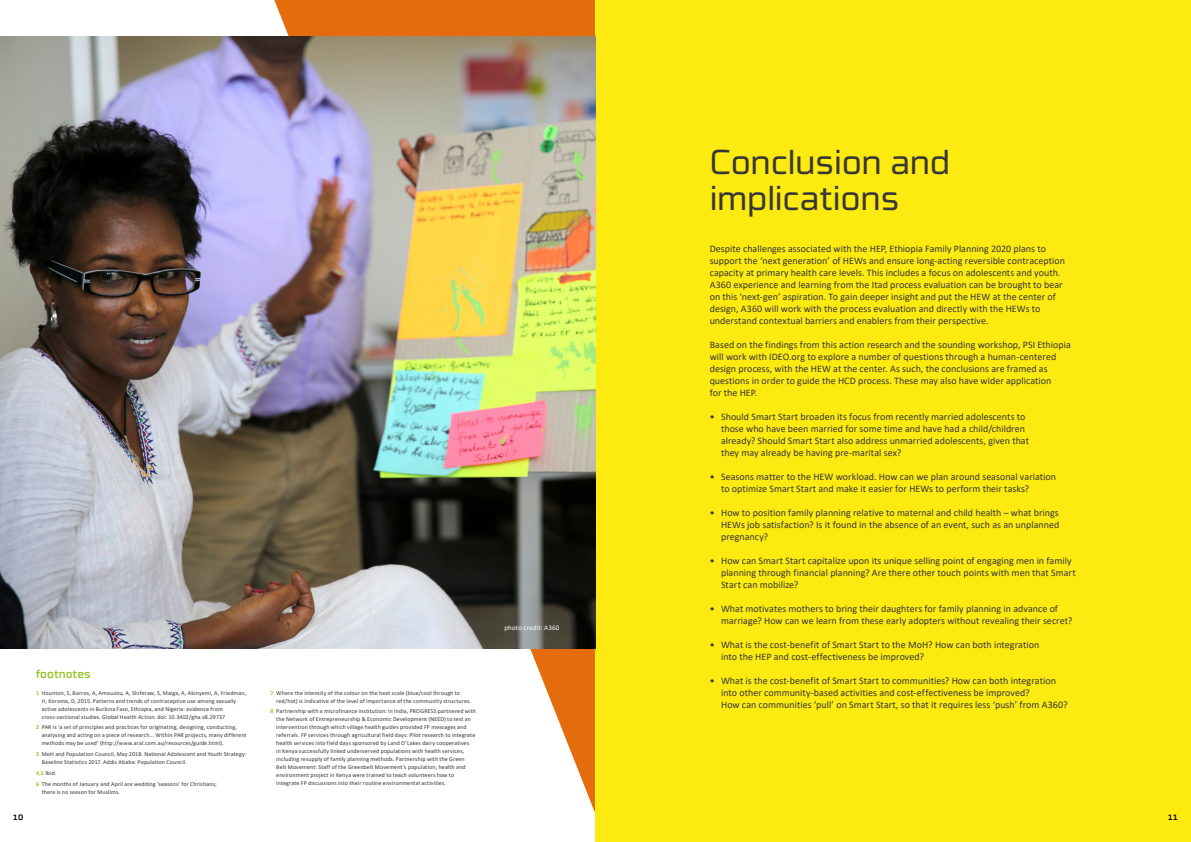
<style>
.page{position:relative;width:1191px;height:842px;background:#fff}
.page>*{position:absolute;margin:0;border:0;box-sizing:border-box;transform-origin:0 0}
.t1{font:300 35px/36px "Cube OT";letter-spacing:-.01em;color:#373636}
.t2{font:12px "Cube OT";letter-spacing:.015em;color:#95c11f}
.t3{font:10px/12px "Calibri";color:#373636}
.t4{font:700 8px "Cube OT";color:#000}
.t5{font:7px "Calibri";letter-spacing:.015em;color:#fff}
.t6{font:6px/8px "Calibri";letter-spacing:.02em;color:#373636}
.s1{font-weight:700;color:#95c11f}
</style>
<div class="page">
<svg style="left:274px;top:0;width:321px;height:813px"></svg>
<div style="left:595px;top:0;width:596px;height:842px;background:#fcea10"></div>
<img style="left:0;top:36px;width:595px;height:612px">
<p class="t2" style="left:36px;top:667px;width:56px">footnotes</p>
<p class="t6" style="left:42px;top:688px;width:206px;text-indent:-6px"><span class="s1">1</span> Hounton, S, Barros, A, Amouzou, A, Shiferaw, S, Maiga, A, Akinyemi, A, Friedman, H, Koroma, D, 2015. Patterns and trends of contraceptive use among sexually active adolescents in Burkina Faso, Ethiopia, and Nigeria: evidence from cross-sectional studies. Global Health Action. doi: 10.3402/gha.v8.29737</p>
<p class="t6" style="left:42px;top:723px;width:206px;text-indent:-6px"><span class="s1">2</span> PAR is ‘a set of principles and practices for originating, designing, conducting, analysing and acting on a piece of research... Within PAR projects, many different methods may be used’ (http://www.aral.com.au/resources/guide.html).</p>
<p class="t6" style="left:42px;top:750px;width:206px;text-indent:-6px"><span class="s1">3</span> MoH and Population Council, May 2018. National Adolescent and Youth Strategy:<br>Baseline Statistics 2017. Addis Ababa: Population Council.</p>
<p class="t6" style="left:36px;top:767px;width:182px;line-height:10.8px"><span class="s1">4,5</span> Ibid.<br><span class="s1">6</span> The months of January and April are wedding ‘seasons’ for Christians;</p>
<p class="t6" style="left:42px;top:788px;width:80px">there is no season for Muslims.</p>
<p class="t6" style="left:276px;top:688px;width:196px;text-indent:-6px"><span class="s1">7</span> Where the intensity of the colour on the heat scale (blue/cool through to red/hot) is indicative of the level of importance of the community structures.</p>
<p class="t6" style="left:276px;top:707px;width:201px;text-indent:-6px"><span class="s1">8</span> Partnership with a microfinance institution: In India, PROGRESS partnered with the Network of Entrepreneurship &amp; Economic Development (NEED) to test an intervention through which village health guides provided FP messages and referrals. FP services through agricultural field days: Pilot research to integrate health services into field days sponsored by Land O’Lakes dairy cooperatives<br>in Kenya successfully linked underserved populations with health services, including resupply of family planning methods. Partnership with the Green Belt Movement: Staff of the Greenbelt Movement’s population, health and environment project in Kenya were trained to teach volunteers how to integrate FP discussions into their routine environmental activities.</p>
<p class="t5" style="left:504px;top:623px;width:56px">photo credit: A360</p>
<h1 class="t1" style="left:709px;top:144px;width:242px">Conclusion and implications</h1>
<p class="t3" style="left:709px;top:242px;width:357px">Despite challenges associated with the HEP, Ethiopia Family Planning 2020 plans to support the ‘next generation’ of HEWs and ensure long-acting reversible contraception capacity at primary health care levels. This includes a focus on adolescents and youth.<br>A360 experience and learning from the Itad process evaluation can be brought to bear on this ‘next-gen’ aspiration. To gain deeper insight and put the HEW at the center of design, A360 will work with the process evaluation and directly with the HEWs to understand contextual barriers and enablers from their perspective.</p>
<p class="t3" style="left:709px;top:338px;width:363px">Based on the findings from this action research and the sounding workshop, PSI Ethiopia will work with IDEO.org to explore a number of questions through a human-centered design process, with the HEW at the center. As such, the conclusions are framed as questions in order to guide the HCD process. These may also have wider application<br>for the HEP.</p>
<p class="t3" style="left:721px;top:410px;width:309px;text-indent:-11px">• Should Smart Start broaden its focus from recently married adolescents to those who have been married for some time and have had a child/children already? Should Smart Start also address unmarried adolescents, given that they may already be having pre-marital sex?</p>
<p class="t3" style="left:721px;top:470px;width:337px;text-indent:-11px">• Seasons matter to the HEW workload. How can we plan around seasonal variation to optimize Smart Start and make it easier for HEWs to perform their tasks?</p>
<p class="t3" style="left:721px;top:506px;width:340px;text-align:justify;text-indent:-11px">• How to position family planning relative to maternal and child health – what brings HEWs job satisfaction? Is it found in the absence of an event, such as an unplanned pregnancy?</p>
<p class="t3" style="left:721px;top:554px;width:356px;text-indent:-11px">• How can Smart Start capitalize upon its unique selling point of engaging men in family planning through financial planning? Are there other touch points with men that Smart<br>Start can mobilize?</p>
<p class="t3" style="left:721px;top:602px;width:353px;text-indent:-11px">• What motivates mothers to bring their daughters for family planning in advance of marriage? How can we learn from these early adopters without revealing their secret?</p>
<p class="t3" style="left:721px;top:638px;width:320px;text-indent:-11px">• What is the cost-benefit of Smart Start to the MoH? How can both integration into the HEP and cost-effectiveness be improved?</p>
<p class="t3" style="left:721px;top:674px;width:348px;text-indent:-11px">• What is the cost-benefit of Smart Start to communities? How can both integration into other community-based activities and cost-effectiveness be improved?<br>How can communities ‘pull’ on Smart Start, so that it requires less ‘push’ from A360?</p>
<p class="t4" style="left:13px;top:813px;width:12px">10</p>
<p class="t4" style="left:1167px;top:813px;width:12px">11</p>
</div>
